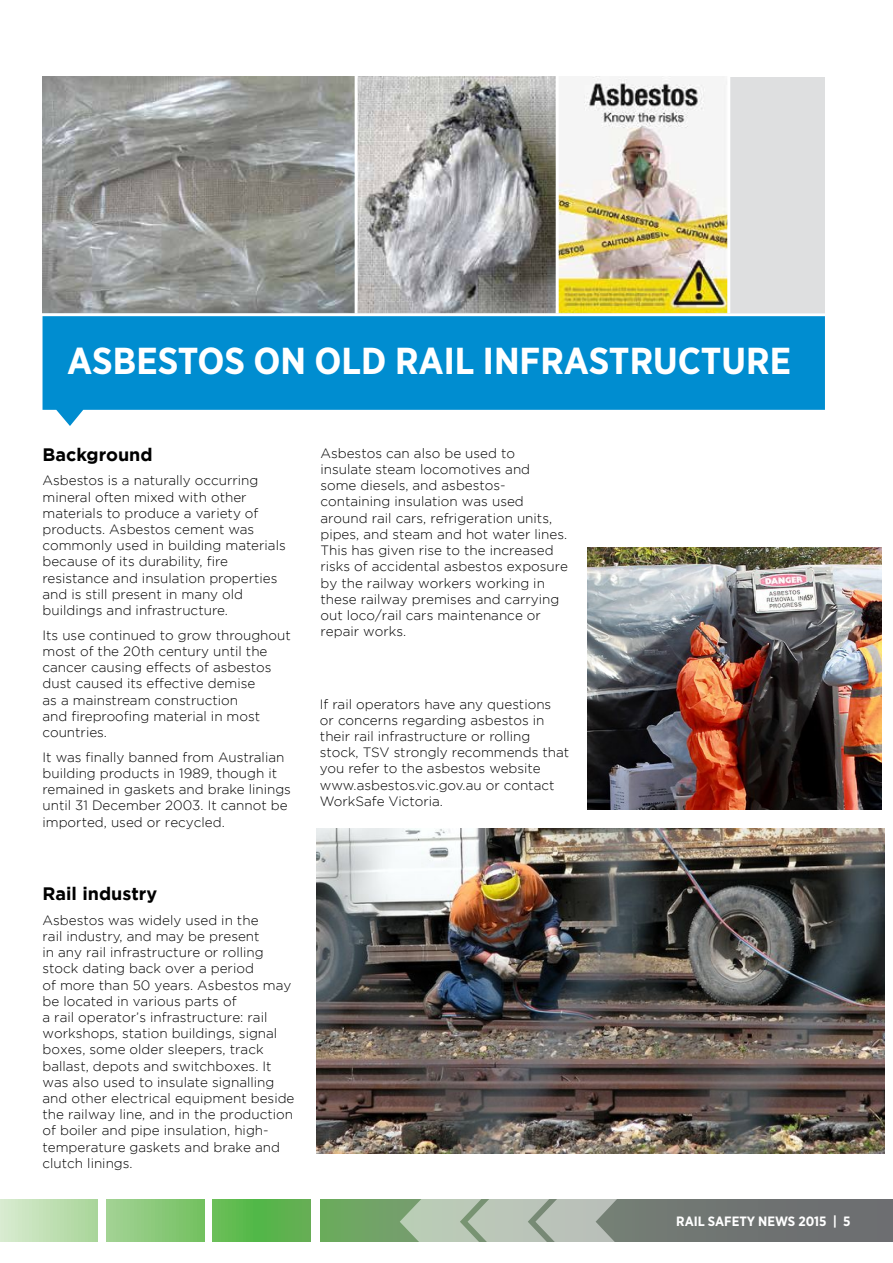
<style>
.page{position:relative;width:893px;height:1263px;background:#fff}
.page>*{position:absolute;margin:0;border:0;box-sizing:border-box;transform-origin:0 0}
.t1{font:700 37.5px "Gotham Narrow";color:#fff}
.t2{font:700 18px "Gotham";color:#000}
.t3{font:300 13.5px/16.2px "Gotham";color:#000}
.t4{font:700 13.5px "Gotham Narrow";color:#fff}
</style>
<div class="page">
<svg style="left:320px;top:1199px;width:573px;height:43px;background:#6e7f6e"></svg>
<svg style="left:400px;top:1199px;width:251px;height:43px;background:#a6b3a4"></svg>
<div style="left:213px;top:1199px;width:97px;height:43px;background:linear-gradient(to right,#5fbf50,#5cad4e)"></div>
<div style="left:106px;top:1199px;width:98px;height:43px;background:linear-gradient(to right,#a4d396,#73c160)"></div>
<div style="left:0;top:1199px;width:98px;height:43px;background:linear-gradient(to right,#d9ecd1,#a9d599)"></div>
<hr style="left:0;top:1199px;width:1px;height:43px;background:#d9ecd2">
<img style="left:43px;top:77px;width:684px;height:236px">
<div style="left:729px;top:77px;width:96px;height:238px;background:#dedfe0"></div>
<hr style="left:355px;top:73px;width:3px;height:242px;background:#fff">
<hr style="left:556px;top:73px;width:3px;height:242px;background:#fff">
<hr style="left:727px;top:73px;width:3px;height:242px;background:#fff">
<svg style="left:43px;top:316px;width:782px;height:110px;background:#259dd6"></svg>
<hr style="left:40px;top:313px;width:787px;height:3px;background:#fff">
<img style="left:587px;top:548px;width:294px;height:262px">
<img style="left:316px;top:829px;width:568px;height:324px">
<h1 class="t1" style="left:67px;top:336px;width:725px">ASBESTOS ON OLD RAIL INFRASTRUCTURE</h1>
<h2 class="t2" style="left:43px;top:444px;width:112px">Background</h2>
<p class="t3" style="left:43px;top:472px;width:245px">Asbestos is a naturally occurring mineral often mixed with other materials to produce a variety of products. Asbestos cement was commonly used in building materials because of its durability, fire resistance and insulation properties and is still present in many old buildings and infrastructure.</p>
<p class="t3" style="left:43px;top:627px;width:250px">Its use continued to grow throughout most of the 20th century until the cancer causing effects of asbestos dust caused its effective demise<br>as a mainstream construction<br>and fireproofing material in most countries.</p>
<p class="t3" style="left:43px;top:749px;width:250px">It was finally banned from Australian building products in 1989, though it remained in gaskets and brake linings until 31 December 2003. It cannot be imported, used or recycled.</p>
<h2 class="t2" style="left:43px;top:883px;width:116px">Rail industry</h2>
<p class="t3" style="left:43px;top:912px;width:253px">Asbestos was widely used in the<br>rail industry, and may be present<br>in any rail infrastructure or rolling stock dating back over a period<br>of more than 50 years. Asbestos may be located in various parts of<br>a rail operator’s infrastructure: rail workshops, station buildings, signal boxes, some older sleepers, track ballast, depots and switchboxes. It was also used to insulate signalling and other electrical equipment beside the railway line, and in the production of boiler and pipe insulation, high&shy;temperature gaskets and brake and clutch linings.</p>
<p class="t3" style="left:320px;top:445px;width:249px">Asbestos can also be used to insulate steam locomotives and some diesels, and asbestos&shy;containing insulation was used around rail cars, refrigeration units, pipes, and steam and hot water lines.<br>This has given rise to the increased risks of accidental asbestos exposure by the railway workers working in these railway premises and carrying out loco/rail cars maintenance or repair works.</p>
<p class="t3" style="left:320px;top:696px;width:251px">If rail operators have any questions<br>or concerns regarding asbestos in their rail infrastructure or rolling stock, TSV strongly recommends that you refer to the asbestos website www.asbestos.vic.gov.au or contact WorkSafe Victoria.</p>
<p class="t4" style="left:676px;top:1212px;width:176px">RAIL SAFETY NEWS 2015 | 5</p>
</div>
